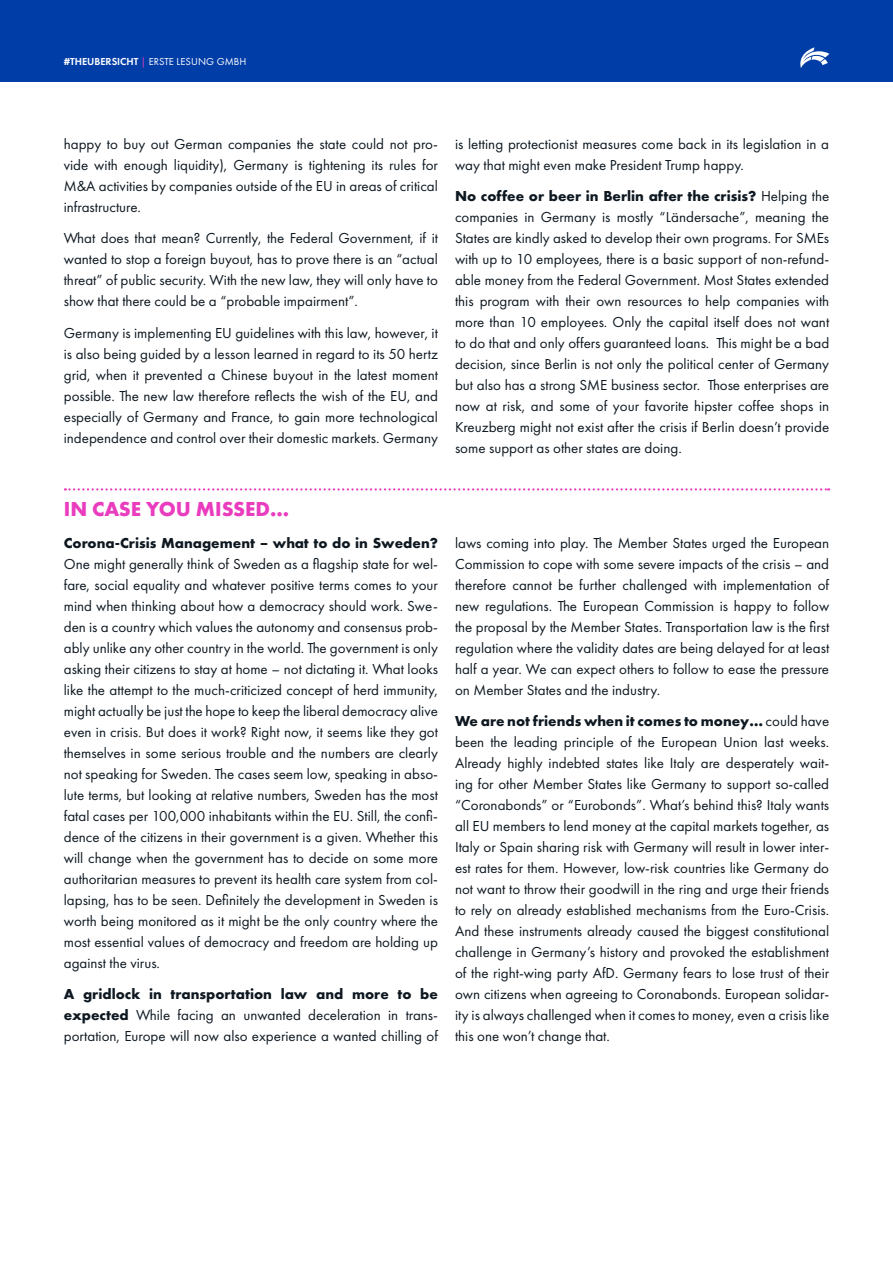
<style>
.page{position:relative;width:893px;height:1263px;background:#fff}
.page>*{position:absolute;margin:0;border:0;box-sizing:border-box;transform-origin:0 0}
.t1{font:700 21px "Futura PT";color:#ea3cbe}
.t2{font:15px/21px "Futura PT";color:#0e1821;text-align:justify}
.t3{font:700 15px "Futura PT";color:#0e1821}
.t4{font:10.5px "Futura PT";letter-spacing:.01em;color:#fff}
.s1{font-weight:600}
.s2{color:#ea3cbe}
.s3{font-weight:700}
</style>
<div class="page">
<div style="left:0;top:0;width:893px;height:81px;background:#003da7"></div>
<svg style="left:65px;top:488px;width:764px;height:2px"></svg>
<svg style="left:800px;top:47px;width:29px;height:21px"></svg>
<p class="t4" style="left:64px;top:55px;width:184px"><span class="s1">#THEUBERSICHT</span> <span class="s2">|</span> ERSTE LESUNG GMBH</p>
<p class="t2" style="left:64px;top:133px;width:376px">happy to buy out German companies the state could not pro&shy;vide with enough liquidity), Germany is tightening its rules for M&amp;A activities by companies outside of the EU in areas of critical infrastructure.</p>
<p class="t2" style="left:64px;top:227px;width:376px">What does that mean? Currently, the Federal Government, if it wanted to stop a foreign buyout, has to prove there is an “actual threat” of public security. With the new law, they will only have to show that there could be a “probable impairment”.</p>
<p class="t2" style="left:64px;top:322px;width:376px">Germany is implementing EU guidelines with this law, however, it is also being guided by a lesson learned in regard to its 50 hertz grid, when it prevented a Chinese buyout in the latest moment possible. The new law therefore reflects the wish of the EU, and especially of Germany and France, to gain more technological independence and control over their domestic markets. Germany</p>
<p class="t2" style="left:455px;top:133px;width:376px">is letting protectionist measures come back in its legislation in a way that might even make President Trump happy.</p>
<p class="t2" style="left:455px;top:185px;width:376px"><span class="s3">No coffee or beer in Berlin after the crisis?</span> Helping the companies in Germany is mostly “Ländersache”, meaning the States are kindly asked to develop their own programs. For SMEs with up to 10 employees, there is a basic support of non-refund&shy;able money from the Federal Government. Most States extended this program with their own resources to help companies with more than 10 employees. Only the capital itself does not want to do that and only offers guaranteed loans. This might be a bad decision, since Berlin is not only the political center of Germany but also has a strong SME business sector. Those enterprises are now at risk, and some of your favorite hipster coffee shops in Kreuzberg might not exist after the crisis if Berlin doesn’t provide some support as other states are doing.</p>
<h1 class="t1" style="left:64px;top:495px;width:227px">IN CASE YOU MISSED...</h1>
<p class="t3" style="left:64px;top:533px;width:376px">Corona-Crisis Management – what to do in Sweden?</p>
<p class="t2" style="left:64px;top:553px;width:376px">One might generally think of Sweden as a flagship state for wel&shy;fare, social equality and whatever positive terms comes to your mind when thinking about how a democracy should work. Swe&shy;den is a country which values the autonomy and consensus prob&shy;ably unlike any other country in the world. The government is only asking their citizens to stay at home – not dictating it. What looks like the attempt to the much-criticized concept of herd immunity, might actually be just the hope to keep the liberal democracy alive even in crisis. But does it work? Right now, it seems like they got themselves in some serious trouble and the numbers are clearly not speaking for Sweden. The cases seem low, speaking in abso&shy;lute terms, but looking at relative numbers, Sweden has the most fatal cases per 100,000 inhabitants within the EU. Still, the confi&shy;dence of the citizens in their government is a given. Whether this will change when the government has to decide on some more authoritarian measures to prevent its health care system from col&shy;lapsing, has to be seen. Definitely the development in Sweden is worth being monitored as it might be the only country where the most essential values of democracy and freedom are holding up against the virus.</p>
<p class="t2" style="left:64px;top:983px;width:376px"><span class="s3">A gridlock in transportation law and more to be expected</span> While facing an unwanted deceleration in trans&shy;portation, Europe will now also experience a wanted chilling of</p>
<p class="t2" style="left:455px;top:532px;width:376px">laws coming into play. The Member States urged the European Commission to cope with some severe impacts of the crisis – and therefore cannot be further challenged with implementation of new regulations. The European Commission is happy to follow the proposal by the Member States. Transportation law is the first regulation where the validity dates are being delayed for at least half a year. We can expect others to follow to ease the pressure on Member States and the industry.</p>
<p class="t2" style="left:455px;top:710px;width:376px"><span class="s3">We are not friends when it comes to money…</span> could have been the leading principle of the European Union last weeks.<br>Already highly indebted states like Italy are desperately wait&shy;ing for other Member States like Germany to support so-called “Coronabonds” or “Eurobonds”. What’s behind this? Italy wants all EU members to lend money at the capital markets together, as Italy or Spain sharing risk with Germany will result in lower inter&shy;est rates for them. However, low-risk countries like Germany do not want to throw their goodwill in the ring and urge their friends to rely on already established mechanisms from the Euro-Crisis.<br>And these instruments already caused the biggest constitutional challenge in Germany’s history and provoked the establishment of the right-wing party AfD. Germany fears to lose trust of their own citizens when agreeing to Coronabonds. European solidar&shy;ity is always challenged when it comes to money, even a crisis like this one won’t change that.</p>
</div>
